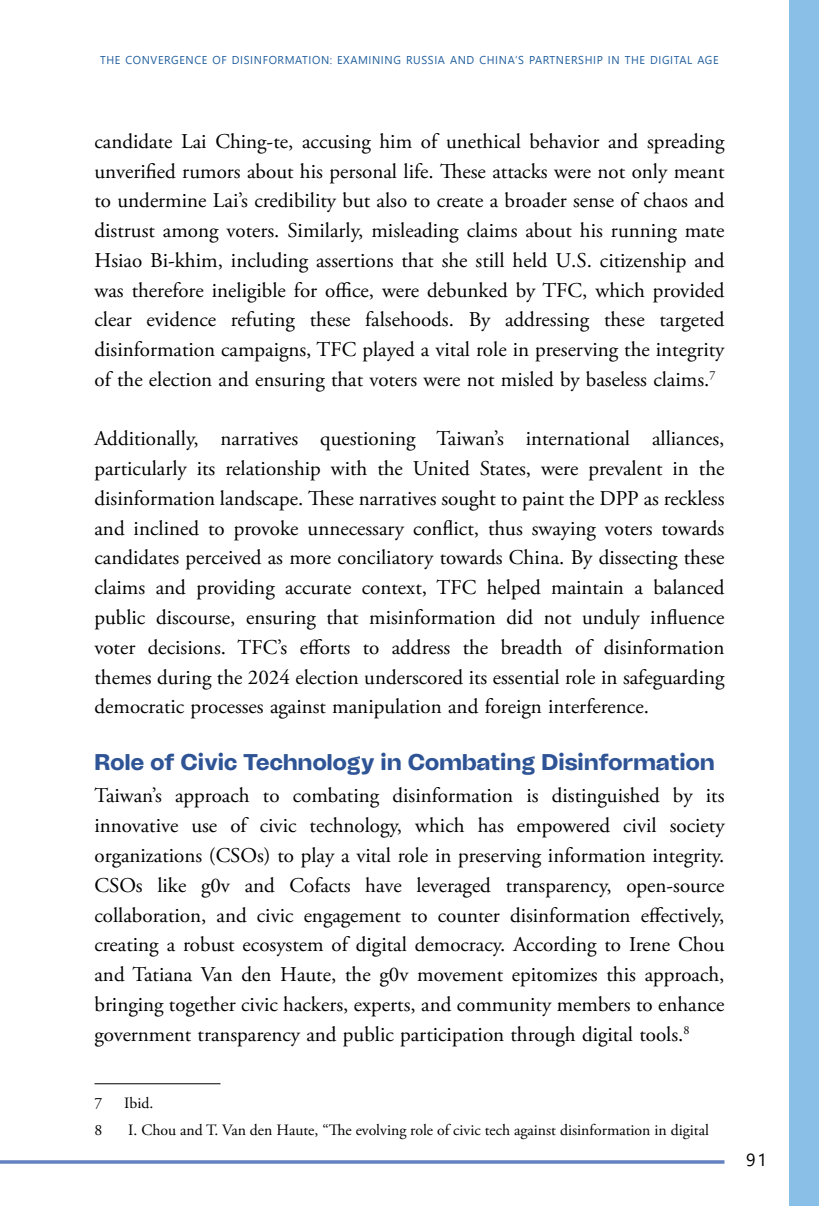
<style>
.page{position:relative;width:819px;height:1206px;background:#fff}
.page>*{position:absolute;margin:0;border:0;box-sizing:border-box;transform-origin:0 0}
.t1{font:800 22.75px "Tomato Grotesk";letter-spacing:.01em;color:#2f5496}
.t2{font:21px/29.8px "Adobe Garamond Pro";color:#000;text-align:justify}
.t3{font:17.5px "Segoe UI";color:#000}
.t4{font:15.75px "Adobe Garamond Pro";color:#000}
.t5{font:11.38px "Segoe UI";letter-spacing:.055em;color:#215e9e}
</style>
<div class="page">
<div style="left:789px;top:0;width:30px;height:1206px;background:#8abfe8"></div>
<svg style="left:0;top:1160px;width:724px;height:4px;background:#7691c8"></svg>
<hr style="left:94px;top:1083px;width:126px;height:1px;background:#000">
<p class="t5" style="left:100px;top:49px;width:620px">THE CONVERGENCE OF DISINFORMATION: EXAMINING RUSSIA AND CHINA’S PARTNERSHIP IN THE DIGITAL AGE</p>
<p class="t2" style="left:94px;top:127px;width:632px">candidate Lai Ching-te, accusing him of unethical behavior and spreading unverified rumors about his personal life. These attacks were not only meant to undermine Lai’s credibility but also to create a broader sense of chaos and distrust among voters. Similarly, misleading claims about his running mate Hsiao Bi-khim, including assertions that she still held U.S. citizenship and was therefore ineligible for office, were debunked by TFC, which provided clear evidence refuting these falsehoods. By addressing these targeted disinformation campaigns, TFC played a vital role in preserving the integrity of the election and ensuring that voters were not misled by baseless claims.<sup>7</sup></p>
<p class="t2" style="left:94px;top:425px;width:632px">Additionally, narratives questioning Taiwan’s international alliances, particularly its relationship with the United States, were prevalent in the disinformation landscape. These narratives sought to paint the DPP as reckless and inclined to provoke unnecessary conflict, thus swaying voters towards candidates perceived as more conciliatory towards China. By dissecting these claims and providing accurate context, TFC helped maintain a balanced public discourse, ensuring that misinformation did not unduly influence voter decisions. TFC’s efforts to address the breadth of disinformation themes during the 2024 election underscored its essential role in safeguarding democratic processes against manipulation and foreign interference.</p>
<p class="t1" style="left:94px;top:747px;width:622px">Role of Civic Technology in Combating Disinformation</p>
<p class="t2" style="left:94px;top:782px;width:632px">Taiwan’s approach to combating disinformation is distinguished by its innovative use of civic technology, which has empowered civil society organizations (CSOs) to play a vital role in preserving information integrity.<br>CSOs like g0v and Cofacts have leveraged transparency, open-source collaboration, and civic engagement to counter disinformation effectively, creating a robust ecosystem of digital democracy. According to Irene Chou and Tatiana Van den Haute, the g0v movement epitomizes this approach, bringing together civic hackers, experts, and community members to enhance government transparency and public participation through digital tools.<sup>8</sup></p>
<p class="t4" style="left:94px;top:1093px;width:9px">7</p>
<p class="t4" style="left:124px;top:1093px;width:31px">Ibid.</p>
<p class="t4" style="left:94px;top:1120px;width:9px">8</p>
<p class="t4" style="left:128px;top:1120px;width:582px">I. Chou and T. Van den Haute, “The evolving role of civic tech against disinformation in digital</p>
<p class="t3" style="left:746px;top:1144px;width:22px">91</p>
</div>
